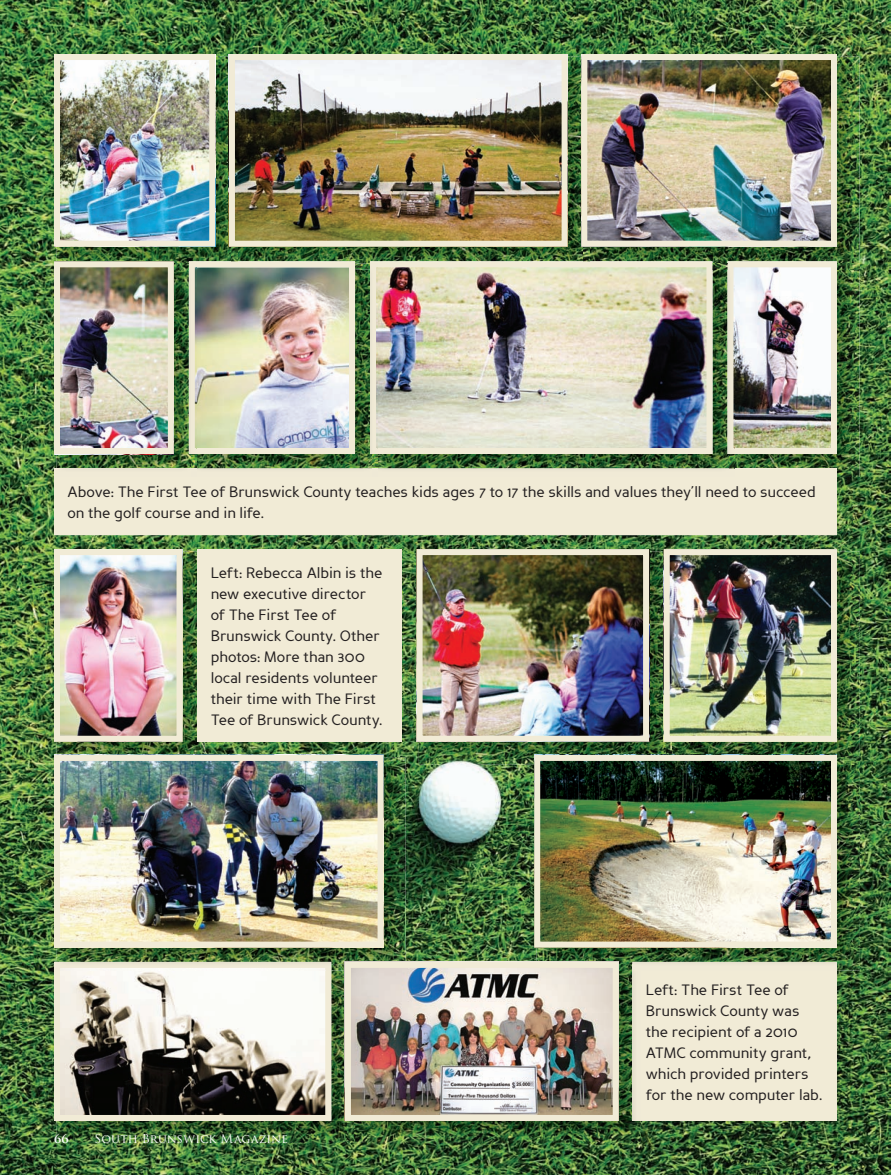
<style>
.page{position:relative;width:891px;height:1175px;background:#fff}
.page>*{position:absolute;margin:0;border:0;box-sizing:border-box;transform-origin:0 0}
.t1{font:15px/21px "Perspective Sans";letter-spacing:-.005em;color:#231f20}
.t2{font:12px "Trajan Pro";letter-spacing:.005em;color:#fff}
.t3{font:700 12px "Trajan Pro";color:#fff}
</style>
<div class="page">
<img style="left:0;top:0;width:891px;height:1174px">
<img style="left:56px;top:56px;width:175px;height:207px">
<img style="left:61px;top:61px;width:147px;height:179px">
<div style="left:54px;top:54px;width:161px;height:193px;border:6px solid #f1ebd6"></div>
<img style="left:237px;top:56px;width:347px;height:207px">
<img style="left:231px;top:247px;width:6px;height:14px">
<img style="left:236px;top:61px;width:325px;height:179px">
<div style="left:229px;top:54px;width:339px;height:193px;border:6px solid #f1ebd6"></div>
<img style="left:590px;top:56px;width:269px;height:207px">
<img style="left:584px;top:247px;width:6px;height:14px">
<img style="left:588px;top:61px;width:242px;height:179px">
<div style="left:581px;top:54px;width:256px;height:193px;border:6px solid #f1ebd6"></div>
<img style="left:735px;top:270px;width:124px;height:207px">
<img style="left:837px;top:263px;width:22px;height:7px">
<img style="left:727px;top:261px;width:110px;height:193px">
<div style="left:54px;top:468px;width:783px;height:67px;background:#f1ebd6"></div>
<div style="left:632px;top:962px;width:205px;height:158px;background:#f1ebd6"></div>
<img style="left:377px;top:270px;width:353px;height:198px">
<img style="left:712px;top:263px;width:16px;height:7px">
<img style="left:730px;top:454px;width:5px;height:14px">
<img style="left:728px;top:263px;width:7px;height:191px">
<img style="left:197px;top:468px;width:538px;height:1px">
<img style="left:370px;top:261px;width:342px;height:193px">
<img style="left:196px;top:270px;width:176px;height:198px">
<img style="left:355px;top:263px;width:15px;height:7px">
<img style="left:372px;top:454px;width:5px;height:14px">
<img style="left:370px;top:263px;width:7px;height:191px">
<img style="left:189px;top:261px;width:166px;height:193px">
<img style="left:419px;top:551px;width:247px;height:213px">
<img style="left:424px;top:556px;width:218px;height:178px">
<div style="left:417px;top:549px;width:232px;height:192px;border:6px solid #f1ebd6"></div>
<img style="left:671px;top:551px;width:189px;height:206px">
<img style="left:666px;top:741px;width:5px;height:14px">
<img style="left:671px;top:556px;width:159px;height:178px">
<div style="left:664px;top:549px;width:173px;height:192px;border:6px solid #f1ebd6"></div>
<img style="left:56px;top:551px;width:149px;height:204px">
<img style="left:61px;top:556px;width:115px;height:178px">
<div style="left:54px;top:549px;width:129px;height:192px;border:6px solid #f1ebd6"></div>
<img style="left:56px;top:270px;width:135px;height:199px">
<img style="left:174px;top:263px;width:15px;height:7px">
<img style="left:191px;top:454px;width:5px;height:14px">
<img style="left:189px;top:263px;width:7px;height:191px">
<img style="left:61px;top:268px;width:106px;height:179px">
<div style="left:54px;top:261px;width:120px;height:193px;border:6px solid #f1ebd6"></div>
<img style="left:56px;top:970px;width:291px;height:172px">
<svg style="left:54px;top:962px;width:277px;height:158px"></svg>
<img style="left:536px;top:764px;width:324px;height:206px">
<img style="left:632px;top:962px;width:205px;height:8px">
<img style="left:837px;top:757px;width:23px;height:7px">
<img style="left:541px;top:762px;width:289px;height:178px">
<div style="left:534px;top:755px;width:303px;height:192px;border:6px solid #f1ebd6"></div>
<img style="left:56px;top:757px;width:350px;height:207px">
<img style="left:331px;top:964px;width:14px;height:6px">
<img style="left:56px;top:962px;width:275px;height:8px">
<img style="left:61px;top:762px;width:316px;height:178px">
<div style="left:54px;top:755px;width:330px;height:192px;border:6px solid #f1ebd6"></div>
<img style="left:347px;top:970px;width:294px;height:172px">
<img style="left:632px;top:970px;width:9px;height:150px">
<img style="left:619px;top:964px;width:13px;height:6px">
<svg style="left:632px;top:964px;width:9px;height:6px"></svg>
<img style="left:352px;top:969px;width:260px;height:144px">
<div style="left:345px;top:962px;width:274px;height:158px;border:6px solid #f1ebd6"></div>
<div style="left:197px;top:549px;width:205px;height:192px;background:#f1ebd6"></div>
<p class="t1" style="left:68px;top:482px;width:750px">Above: The First Tee of Brunswick County teaches kids ages 7 to 17 the skills and values they’ll need to succeed on the golf course and in life.</p>
<p class="t1" style="left:211px;top:563px;width:173px">Left: Rebecca Albin is the new executive director of The First Tee of<br>Brunswick County. Other photos: More than 300 local residents volunteer their time with The First<br>Tee of Brunswick County.</p>
<p class="t3" style="left:54px;top:1131px;width:16px">66</p>
<p class="t2" style="left:94px;top:1131px;width:195px">South Brunswick Magazine</p>
<p class="t1" style="left:646px;top:980px;width:178px">Left: The First Tee of<br>Brunswick County was the recipient of a 2010<br>ATMC community grant, which provided printers for the new computer lab.</p>
</div>
